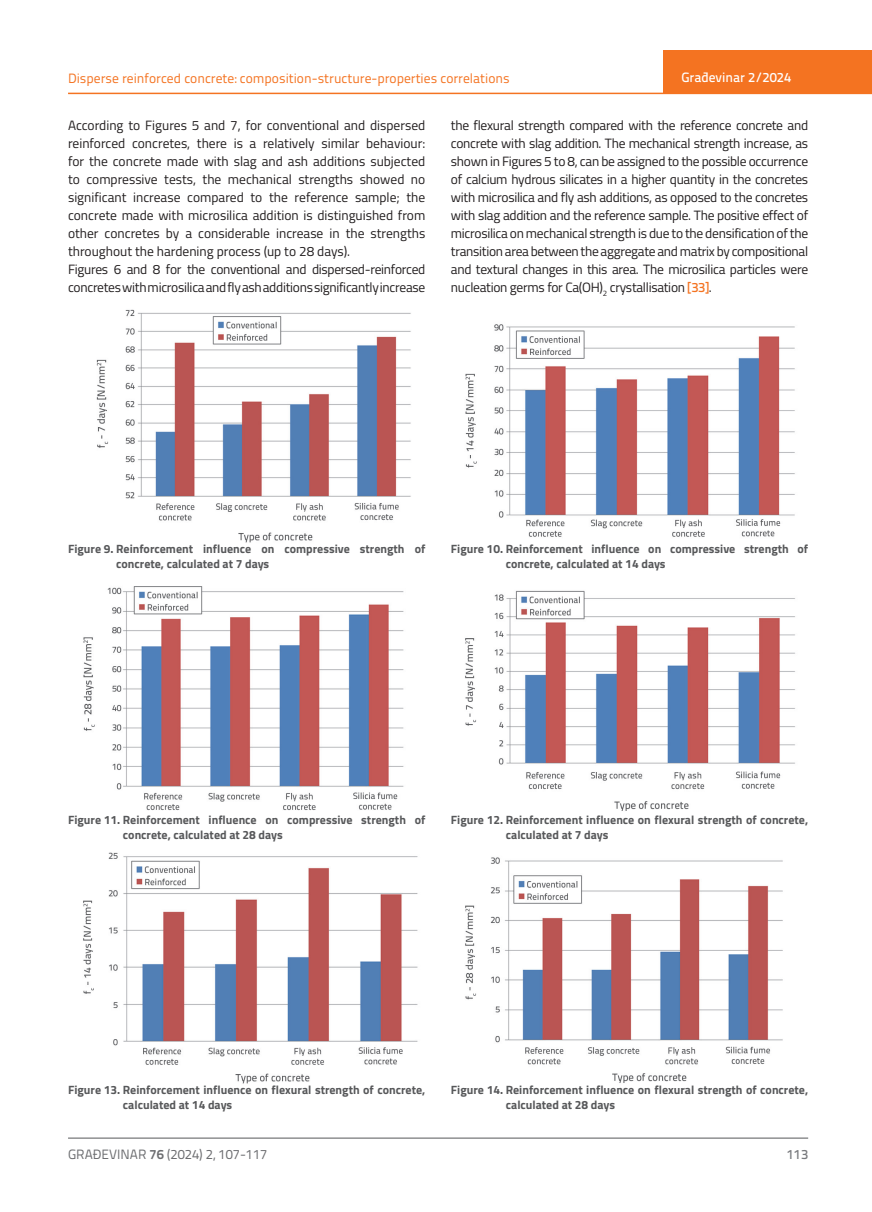
<style>
.page{position:relative;width:872px;height:1212px;background:#fff}
.page>*{position:absolute;margin:0;border:0;box-sizing:border-box;transform-origin:0 0}
.t1{font:13.5px/18px "Titillium";color:#231f20}
.t2{font:13.5px "Titillium Text 22 L";color:#f47321}
.t3{font:13.5px "Titillium Text 22 L";color:#6c6d70}
.t4{font:500 13.5px "Titillium Text 22 L";color:#fff}
.t5{font:500 13.5px "Titillium Text 22 L";color:#787a7d}
.t6{font:700 12px/15px "Titillium";color:#57585a}
.s1{font-family:"Titillium Text 22 L";font-weight:500;color:#f47321}
.s2{font-weight:700}
</style>
<div class="page">
<hr style="left:68px;top:93px;width:804px;height:1px;background:#f47321">
<div style="left:663px;top:50px;width:209px;height:44px;background:#f47321"></div>
<hr style="left:68px;top:1138px;width:740px;height:1px;background:#57585a">
<img style="left:96px;top:309px;width:315px;height:234px">
<img style="left:83px;top:586px;width:321px;height:225px">
<img style="left:83px;top:852px;width:335px;height:232px">
<img style="left:465px;top:324px;width:330px;height:213px">
<img style="left:465px;top:590px;width:330px;height:221px">
<img style="left:465px;top:857px;width:318px;height:226px">
<p class="t2" style="left:68px;top:68px;width:443px">Disperse reinforced concrete: composition-structure-properties correlations</p>
<p class="t1" style="left:68px;top:115px;width:359px">According to Figures 5 and 7, for conventional and dispersed reinforced concretes, there is a relatively similar behaviour: for the concrete made with slag and ash additions subjected to compressive tests, the mechanical strengths showed no significant increase compared to the reference sample; the concrete made with microsilica addition is distinguished from other concretes by a considerable increase in the strengths throughout the hardening process (up to 28 days).<br>Figures 6 and 8 for the conventional and dispersed-reinforced concretes with microsilica and fly ash additions significantly increase</p>
<p class="t1" style="left:451px;top:115px;width:359px;text-align:justify">the flexural strength compared with the reference concrete and concrete with slag addition. The mechanical strength increase, as shown in Figures 5 to 8, can be assigned to the possible occurrence of calcium hydrous silicates in a higher quantity in the concretes with microsilica and fly ash additions, as opposed to the concretes with slag addition and the reference sample. The positive effect of microsilica on mechanical strength is due to the densification of the transition area between the aggregate and matrix by compositional and textural changes in this area. The microsilica particles were nucleation germs for Ca(OH)<sub>2</sub> crystallisation <span class="s1">[33]</span>.</p>
<p class="t4" style="left:681px;top:67px;width:111px">Građevinar 2/2024</p>
<p class="t6" style="left:116px;top:540px;width:311px;text-indent:-48px">Figure 9. Reinforcement influence on compressive strength of concrete, calculated at 7 days</p>
<p class="t6" style="left:506px;top:540px;width:304px;text-indent:-55px">Figure 10. Reinforcement influence on compressive strength of concrete, calculated at 14 days</p>
<p class="t6" style="left:123px;top:812px;width:304px;text-indent:-55px">Figure 11. Reinforcement influence on compressive strength of concrete, calculated at 28 days</p>
<p class="t6" style="left:506px;top:812px;width:304px;text-indent:-55px">Figure 12. Reinforcement influence on flexural strength of concrete, calculated at 7 days</p>
<p class="t6" style="left:123px;top:1082px;width:304px;text-indent:-55px">Figure 13. Reinforcement influence on flexural strength of concrete, calculated at 14 days</p>
<p class="t6" style="left:506px;top:1082px;width:304px;text-indent:-55px">Figure 14. Reinforcement influence on flexural strength of concrete, calculated at 28 days</p>
<p class="t3" style="left:68px;top:1144px;width:201px">GRAĐEVINAR <span class="s2">76</span> (2024) 2, 107-117</p>
<p class="t5" style="left:786px;top:1144px;width:23px">113</p>
</div>
